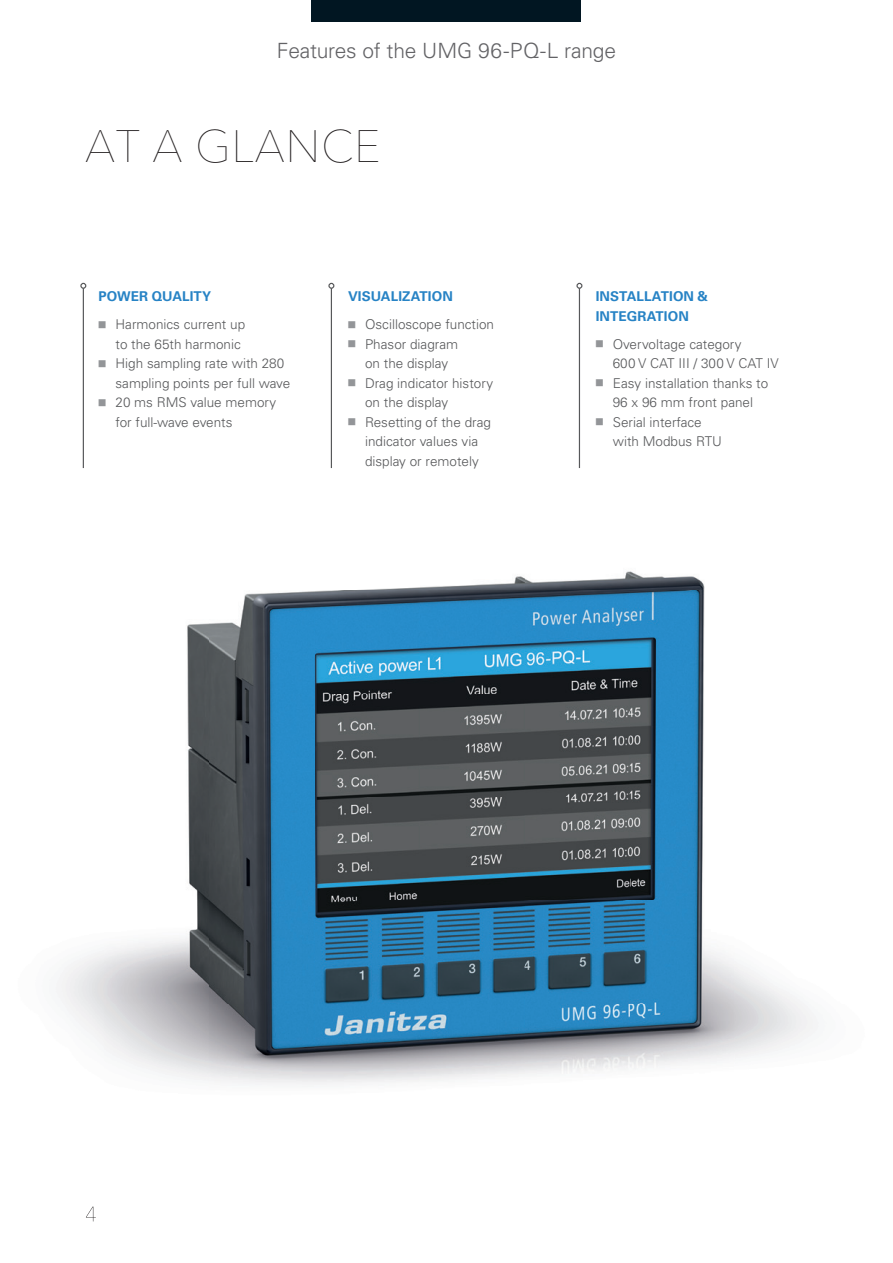
<style>
.page{position:relative;width:893px;height:1263px;background:#fff}
.page>*{position:absolute;margin:0;border:0;box-sizing:border-box;transform-origin:0 0}
.t1{font:200 45px "Avenir Next LT Pro";letter-spacing:.015em;color:#231f20}
.t2{font:300 21px "Univers LT Std";letter-spacing:-.01em;color:#636366}
.t3{font:300 13.5px/19.5px "Univers LT Std";color:#57585a}
.t4{font:700 13.5px/19.5px "Univers LT Std";letter-spacing:.005em;color:#2783c5}
</style>
<div class="page">
<div style="left:312px;top:0;width:269px;height:21px;background:#011622"></div>
<hr style="left:83px;top:288px;width:1px;height:180px;background:#57585a">
<svg style="left:80px;top:283px;width:6px;height:6px"></svg>
<hr style="left:331px;top:288px;width:1px;height:180px;background:#57585a">
<svg style="left:328px;top:283px;width:6px;height:6px"></svg>
<hr style="left:579px;top:288px;width:1px;height:180px;background:#57585a">
<svg style="left:576px;top:283px;width:6px;height:6px"></svg>
<img style="left:56px;top:571px;width:763px;height:651px">
<img style="left:86px;top:1206px;width:10px;height:15px">
<h2 class="t2" style="left:277px;top:38px;width:341px">Features of the UMG 96-PQ-L range</h2>
<h1 class="t1" style="left:85px;top:119px;width:297px">AT A GLANCE</h1>
<p class="t4" style="left:99px;top:287px;width:114px">POWER QUALITY</p>
<p class="t3" style="left:116px;top:315px;width:131px;text-indent:-17px"><sup>■</sup> Harmonics current up to the 65th harmonic</p>
<p class="t3" style="left:116px;top:354px;width:176px;text-indent:-17px"><sup>■</sup> High sampling rate with 280 sampling points per full wave</p>
<p class="t3" style="left:116px;top:393px;width:162px;text-indent:-17px"><sup>■</sup> 20 ms RMS value memory for full-wave events</p>
<p class="t4" style="left:348px;top:287px;width:106px">VISUALIZATION</p>
<p class="t3" style="left:348px;top:315px;width:148px"><sup>■</sup> Oscilloscope function</p>
<p class="t3" style="left:348px;top:334px;width:112px;text-align:center"><sup>■</sup> Phasor diagram on the display</p>
<p class="t3" style="left:365px;top:373px;width:130px;text-indent:-17px"><sup>■</sup> Drag indicator history on the display</p>
<p class="t3" style="left:348px;top:412px;width:144px;text-align:center"><sup>■</sup> Resetting of the drag indicator values via display or remotely</p>
<p class="t4" style="left:596px;top:287px;width:114px">INSTALLATION &amp;<br>INTEGRATION</p>
<p class="t3" style="left:613px;top:334px;width:168px;text-indent:-17px"><sup>■</sup> Overvoltage category<br>600 V CAT III / 300 V CAT IV</p>
<p class="t3" style="left:596px;top:373px;width:174px;text-align:center"><sup>■</sup> Easy installation thanks to<br>96 x 96 mm front panel</p>
<p class="t3" style="left:613px;top:412px;width:111px;text-indent:-17px"><sup>■</sup> Serial interface with Modbus RTU</p>
</div>
